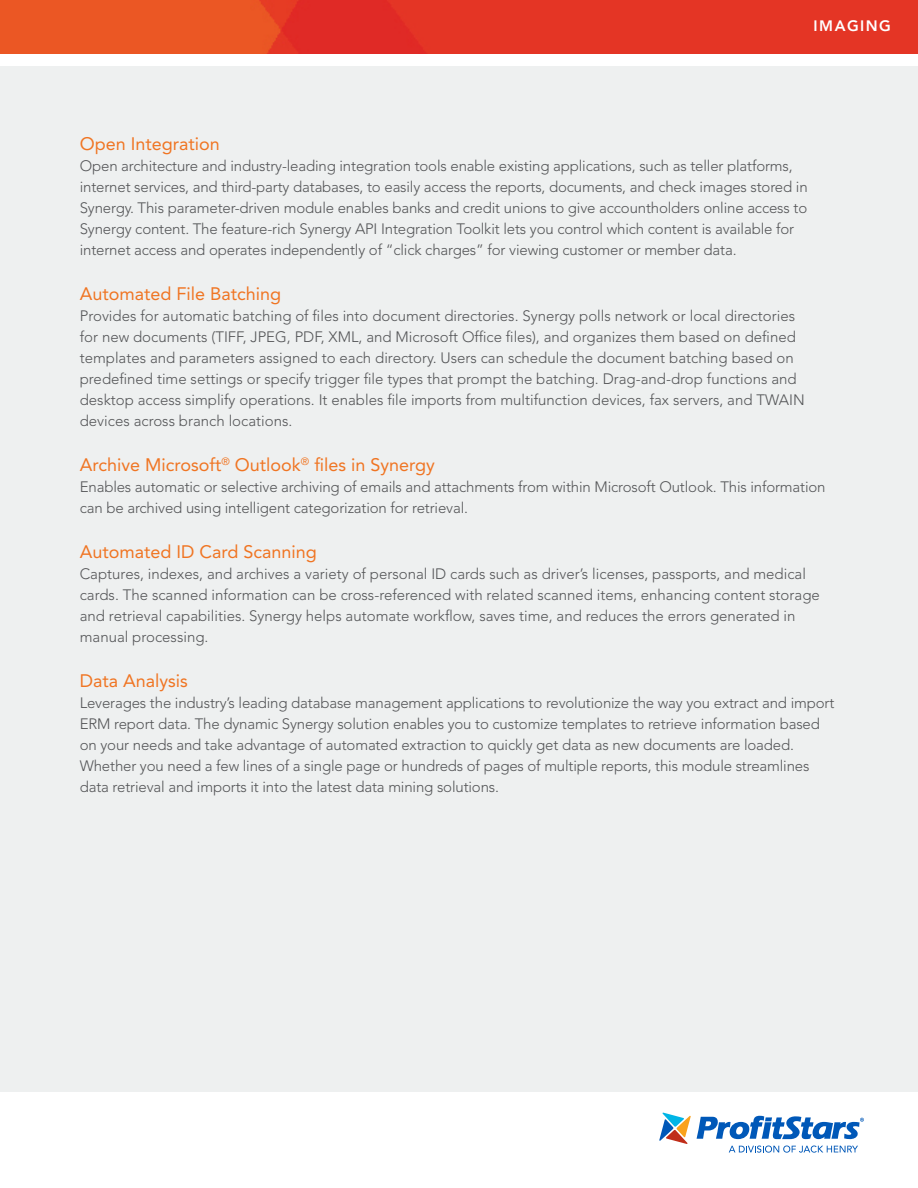
<style>
.page{position:relative;width:918px;height:1188px;background:#fff}
.page>*{position:absolute;margin:0;border:0;box-sizing:border-box;transform-origin:0 0}
.TEXT_HEADLINE{font:18px "Avenir LT Std";color:#f07523}
.BODY_TEXT{font:300 15px/21px "Avenir LT Std";letter-spacing:-.01em;color:#545557}
.t1{font:800 15px "Avenir LT Std";letter-spacing:.1em;color:#fff}
</style>
<div class="page">
<div style="left:0;top:66px;width:918px;height:1026px;background:#eef0f0"></div>
<img style="left:0;top:0;width:918px;height:54px">
<svg style="left:697px;top:1116px;width:167px;height:23px"></svg>
<svg style="left:659px;top:1112px;width:32px;height:32px"></svg>
<svg style="left:729px;top:1146px;width:129px;height:7px"></svg>
<p class="t1" style="left:814px;top:17px;width:79px">IMAGING</p>
<p class="TEXT_HEADLINE" style="left:80px;top:133px;width:142px">Open Integration</p>
<p class="BODY_TEXT" style="left:80px;top:155px;width:729px">Open architecture and industry-leading integration tools enable existing applications, such as teller platforms, internet services, and third-party databases, to easily access the reports, documents, and check images stored in Synergy. This parameter-driven module enables banks and credit unions to give accountholders online access to Synergy content. The feature-rich Synergy API Integration Toolkit lets you control which content is available for internet access and operates independently of “click charges” for viewing customer or member data.</p>
<p class="TEXT_HEADLINE" style="left:80px;top:283px;width:203px">Automated File Batching</p>
<p class="BODY_TEXT" style="left:80px;top:305px;width:726px">Provides for automatic batching of files into document directories. Synergy polls network or local directories for new documents (TIFF, JPEG, PDF, XML, and Microsoft Office files), and organizes them based on defined templates and parameters assigned to each directory. Users can schedule the document batching based on predefined time settings or specify trigger file types that prompt the batching. Drag-and-drop functions and desktop access simplify operations. It enables file imports from multifunction devices, fax servers, and TWAIN devices across branch locations.</p>
<p class="TEXT_HEADLINE" style="left:80px;top:454px;width:357px">Archive Microsoft<sup>®</sup> Outlook<sup>®</sup> files in Synergy</p>
<p class="BODY_TEXT" style="left:80px;top:476px;width:747px">Enables automatic or selective archiving of emails and attachments from within Microsoft Outlook. This information can be archived using intelligent categorization for retrieval.</p>
<p class="TEXT_HEADLINE" style="left:80px;top:541px;width:239px">Automated ID Card Scanning</p>
<p class="BODY_TEXT" style="left:80px;top:563px;width:742px">Captures, indexes, and archives a variety of personal ID cards such as driver’s licenses, passports, and medical cards. The scanned information can be cross-referenced with related scanned items, enhancing content storage and retrieval capabilities. Synergy helps automate workflow, saves time, and reduces the errors generated in manual processing.</p>
<p class="TEXT_HEADLINE" style="left:80px;top:670px;width:110px">Data Analysis</p>
<p class="BODY_TEXT" style="left:80px;top:692px;width:756px">Leverages the industry’s leading database management applications to revolutionize the way you extract and import ERM report data. The dynamic Synergy solution enables you to customize templates to retrieve information based on your needs and take advantage of automated extraction to quickly get data as new documents are loaded.<br>Whether you need a few lines of a single page or hundreds of pages of multiple reports, this module streamlines data retrieval and imports it into the latest data mining solutions.</p>
</div>
